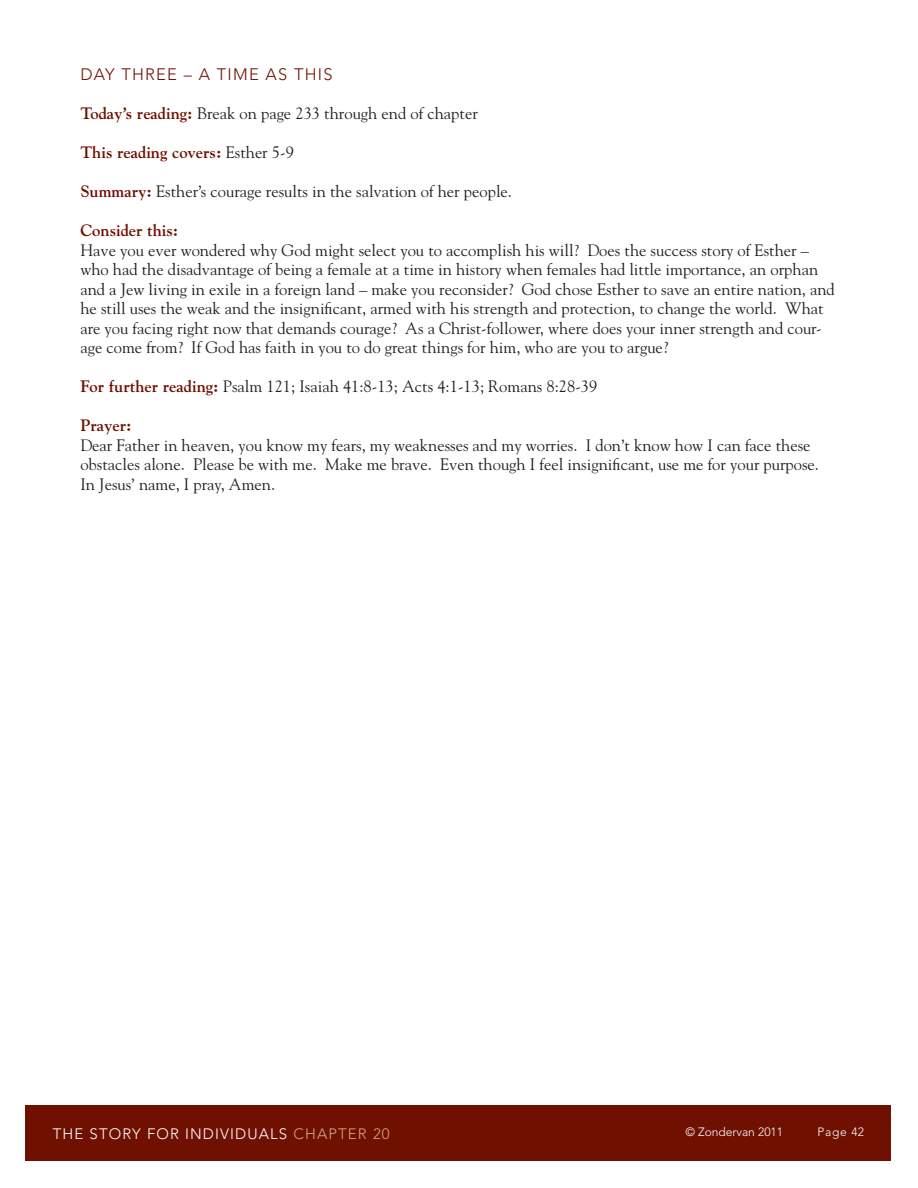
<style>
.page{position:relative;width:918px;height:1188px;background:#fff}
.page>*{position:absolute;margin:0;border:0;box-sizing:border-box;transform-origin:0 0}
.t1{font:16.5px/19.5px "Goudy Std";color:#231f20}
.t2{font:700 16.5px "Goudy Std";color:#6f1000}
.t3{font:300 16.5px "Avenir";letter-spacing:.075em;color:#6f1000}
.t4{font:300 15px "Avenir";letter-spacing:.075em;color:#fff}
.t5{font:300 12px "Avenir";color:#fff}
.s1{font-weight:700;color:#6f1000}
.s2{font-weight:400;color:#231f20}
.s3{color:#d1a48f}
</style>
<div class="page">
<div style="left:26px;top:1106px;width:865px;height:55px;background:#6f1000"></div>
<p class="t3" style="left:80px;top:65px;width:254px">DAY THREE – A TI ME AS THIS</p>
<p class="t1" style="left:80px;top:103px;width:399px"><span class="s1">Today’s reading:</span> Break on page 233 through end of chapter</p>
<p class="t2" style="left:80px;top:142px;width:215px">This reading covers: <span class="s2">Esther 5-9</span></p>
<p class="t1" style="left:80px;top:181px;width:433px"><span class="s1">Summary:</span> Esther’s courage results in the salvation of her people.</p>
<p class="t2" style="left:80px;top:220px;width:100px">Consider this:</p>
<p class="t1" style="left:80px;top:240px;width:756px">Have you ever wondered why God might select you to accomplish his will? Does the success story of Esther – who had the disadvantage of being a female at a time in history when females had little importance, an orphan and a Jew living in exile in a foreign land – make you reconsider? God chose Esther to save an entire nation, and he still uses the weak and the insignificant, armed with his strength and protection, to change the world. What are you facing right now that demands courage? As a Christ-follower, where does your inner strength and cour&shy;age come from? If God has faith in you to do great things for him, who are you to argue?</p>
<p class="t1" style="left:80px;top:376px;width:518px"><span class="s1">For further reading:</span> Psalm 121; Isaiah 41:8-13; Acts 4:1-13; Romans 8:28-39</p>
<p class="t2" style="left:80px;top:416px;width:53px">Prayer:</p>
<p class="t1" style="left:80px;top:435px;width:740px">Dear Father in heaven, you know my fears, my weaknesses and my worries. I don’t know how I can face these obstacles alone. Please be with me. Make me brave. Even though I feel insignificant, use me for your purpose.<br>In Jesus’ name, I pray, Amen.</p>
<p class="t4" style="left:53px;top:1125px;width:338px">THE STORY FOR I NDIVI DUALS <span class="s3">CHAPTER 20</span></p>
<p class="t5" style="left:685px;top:1125px;width:99px">© ZONDERVAN 2011</p>
<p class="t5" style="left:817px;top:1125px;width:48px">PAGE 42</p>
</div>
